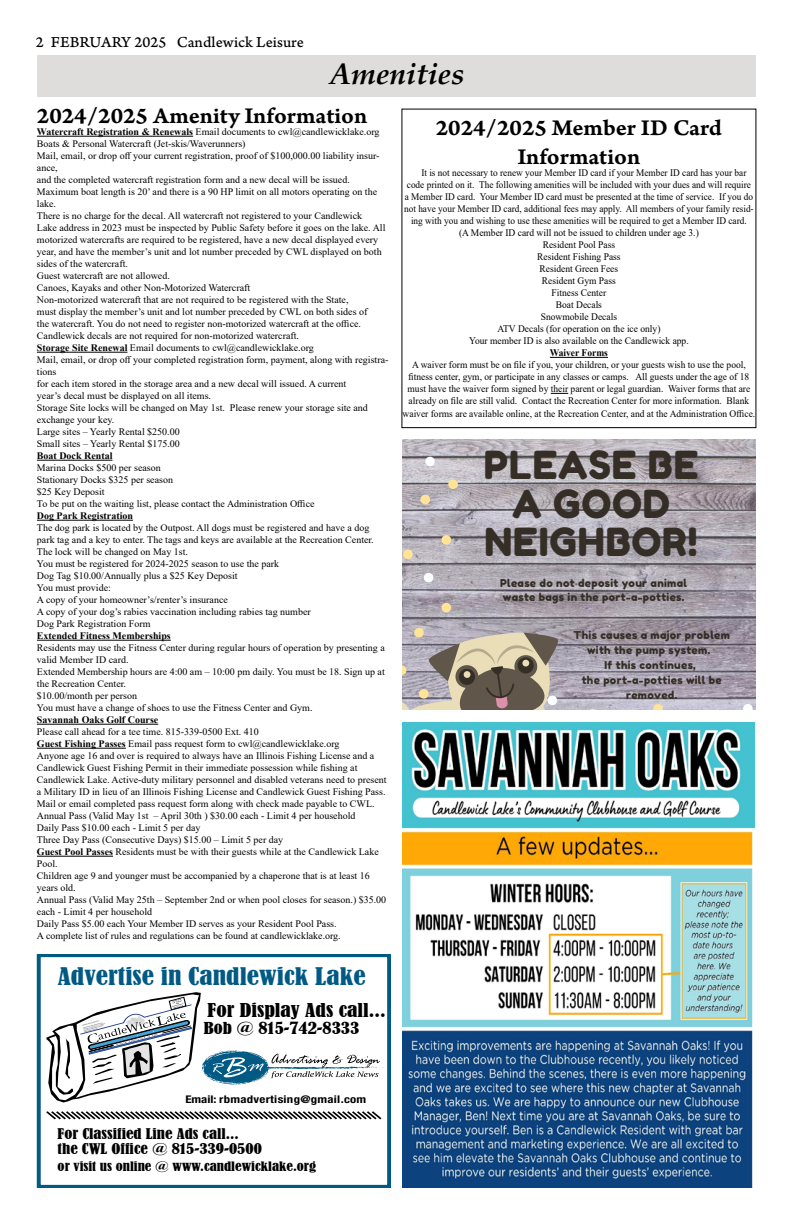
<style>
.page{position:relative;width:792px;height:1224px;background:#fff}
.page>*{position:absolute;margin:0;border:0;box-sizing:border-box;transform-origin:0 0}
.t1{font:38.6px/38.6px "Fredoka One";letter-spacing:.02em;color:#352e27;text-align:center}
.t2{font:italic 700 30px "Palatino Linotype";color:#000}
.t3{font:23.8px/28.8px "Arno Pro Smbd Caption";color:#000;text-align:center}
.t4{font:condensed 22.8px "Bernard";color:#005a84;scale:1.21 1}
.t5{font:condensed 17.9px "Bernard";color:#000;scale:1.21 1}
.t6{font:16px "Arno Pro Caption";color:#000}
.t7{font:condensed 15.5px "Bernard";color:#000;scale:1.21 1}
.t8{font:condensed 13.8px/15.5px "Bernard";color:#000;scale:1.21 1}
.t9{font:condensed 12.2px "Bernard";color:#000;scale:1.21 1}
.t10{font:10.8px/14.8px "Fredoka One";letter-spacing:.03em;color:#352e27;text-align:center}
.t11{font:700 condensed 10.6px "Helvetica Neue";letter-spacing:.02em;color:#000;scale:1.21 1}
.t12{font:10px/12px "Times New Roman";color:#000;text-align:center;scale:.95 1}
.t13{font:10px "Times New Roman";color:#000;scale:.93 1}
.t14{font:700 10px "Times New Roman";color:#000;scale:.95 1}
.t15{font:9.9px/12px "Times New Roman";color:#000}
.t16{font:700 9.9px "Times New Roman";color:#000}
.s1{font-weight:700}
.s2{font-family:"Bernard MT Condensed";font-stretch:normal}
</style>
<div class="page">
<div style="left:37px;top:55px;width:719px;height:42px;background:#dfdddc"></div>
<hr style="left:37px;top:136px;width:156px;height:1px;background:#000">
<hr style="left:37px;top:352px;width:90px;height:1px;background:#000">
<hr style="left:37px;top:460px;width:75px;height:1px;background:#000">
<hr style="left:37px;top:520px;width:96px;height:1px;background:#000">
<hr style="left:37px;top:640px;width:134px;height:1px;background:#000">
<hr style="left:37px;top:724px;width:121px;height:1px;background:#000">
<hr style="left:37px;top:748px;width:89px;height:1px;background:#000">
<hr style="left:37px;top:856px;width:76px;height:1px;background:#000">
<hr style="left:550px;top:357px;width:58px;height:1px;background:#000">
<svg style="left:551px;top:393px;width:17px;height:1px"></svg>
<svg style="left:37px;top:954px;width:354px;height:234px"></svg>
<img style="left:402px;top:722px;width:352px;height:466px">
<img style="left:402px;top:439px;width:353px;height:271px">
<svg style="left:653px;top:704px;width:10px;height:6px"></svg>
<svg style="left:743px;top:704px;width:10px;height:6px"></svg>
<svg style="left:442px;top:535px;width:9px;height:10px"></svg>
<svg style="left:420px;top:495px;width:10px;height:9px"></svg>
<svg style="left:425px;top:457px;width:10px;height:9px"></svg>
<svg style="left:424px;top:573px;width:9px;height:9px"></svg>
<svg style="left:442px;top:603px;width:9px;height:9px"></svg>
<svg style="left:448px;top:479px;width:10px;height:10px"></svg>
<svg style="left:403px;top:549px;width:10px;height:10px"></svg>
<svg style="left:402px;top:628px;width:157px;height:82px;background:#a2998f"></svg>
<h3 class="t6" style="left:36px;top:32px;width:269px">2 FEBRUARY 2025 Candlewick Leisure</h3>
<h2 class="t2" style="left:329px;top:53px;width:137px">Amenities</h2>
<h3 class="t3" style="left:37px;top:103px;width:332px">2024/2025 Amenity Information</h3>
<p class="t15" style="left:37px;top:126px;width:353px"><span class="s1">Watercraft Registration &amp; Renewals</span> Email documents to cwl@candlewicklake.org Boats &amp; Personal Watercraft (Jet-skis/Waverunners)<br>Mail, email, or drop off your current registration, proof of $100,000.00 liability insur&shy;ance,<br>and the completed watercraft registration form and a new decal will be issued.<br>Maximum boat length is 20’ and there is a 90 HP limit on all motors operating on the lake.<br>There is no charge for the decal. All watercraft not registered to your Candlewick<br>Lake address in 2023 must be inspected by Public Safety before it goes on the lake. All motorized watercrafts are required to be registered, have a new decal displayed every year, and have the member’s unit and lot number preceded by CWL displayed on both sides of the watercraft.<br>Guest watercraft are not allowed.<br>Canoes, Kayaks and other Non-Motorized Watercraft<br>Non-motorized watercraft that are not required to be registered with the State,<br>must display the member’s unit and lot number preceded by CWL on both sides of<br>the watercraft. You do not need to register non-motorized watercraft at the office.<br>Candlewick decals are not required for non-motorized watercraft.<br><span class="s1">Storage Site Renewal</span> Email documents to cwl@candlewicklake.org<br>Mail, email, or drop off your completed registration form, payment, along with registra&shy;tions<br>for each item stored in the storage area and a new decal will issued. A current<br>year’s decal must be displayed on all items.<br>Storage Site locks will be changed on May 1st. Please renew your storage site and exchange your key.<br>Large sites – Yearly Rental $250.00<br>Small sites – Yearly Rental $175.00</p>
<p class="t16" style="left:37px;top:449px;width:77px">Boat Dock Rental</p>
<p class="t15" style="left:37px;top:461px;width:279px">Marina Docks $500 per season<br>Stationary Docks $325 per season<br>$25 Key Deposit<br>To be put on the waiting list, please contact the Administration Office</p>
<p class="t16" style="left:37px;top:509px;width:98px">Dog Park Registration</p>
<p class="t15" style="left:37px;top:521px;width:338px">The dog park is located by the Outpost. All dogs must be registered and have a dog park tag and a key to enter. The tags and keys are available at the Recreation Center.<br>The lock will be changed on May 1st.<br>You must be registered for 2024-2025 season to use the park<br>Dog Tag $10.00/Annually plus a $25 Key Deposit<br>You must provide:<br>A copy of your homeowner’s/renter’s insurance<br>A copy of your dog’s rabies vaccination including rabies tag number<br>Dog Park Registration Form</p>
<p class="t16" style="left:37px;top:629px;width:135px">Extended Fitness Memberships</p>
<p class="t15" style="left:37px;top:641px;width:350px">Residents may use the Fitness Center during regular hours of operation by presenting a valid Member ID card.<br>Extended Membership hours are 4:00 am – 10:00 pm daily. You must be 18. Sign up at the Recreation Center.<br>$10.00/month per person<br>You must have a change of shoes to use the Fitness Center and Gym.</p>
<p class="t16" style="left:37px;top:713px;width:123px">Savannah Oaks Golf Course</p>
<p class="t15" style="left:37px;top:725px;width:351px">Please call ahead for a tee time. 815-339-0500 Ext. 410<br><span class="s1">Guest Fishing Passes</span> Email pass request form to cwl@candlewicklake.org<br>Anyone age 16 and over is required to always have an Illinois Fishing License and a Candlewick Guest Fishing Permit in their immediate possession while fishing at Candlewick Lake. Active-duty military personnel and disabled veterans need to present a Military ID in lieu of an Illinois Fishing License and Candlewick Guest Fishing Pass.<br>Mail or email completed pass request form along with check made payable to CWL.<br>Annual Pass (Valid May 1st – April 30th ) $30.00 each - Limit 4 per household<br>Daily Pass $10.00 each - Limit 5 per day<br>Three Day Pass (Consecutive Days) $15.00 – Limit 5 per day<br><span class="s1">Guest Pool Passes</span> Residents must be with their guests while at the Candlewick Lake Pool.<br>Children age 9 and younger must be accompanied by a chaperone that is at least 16 years old.<br>Annual Pass (Valid May 25th – September 2nd or when pool closes for season.) $35.00 each - Limit 4 per household<br>Daily Pass $5.00 each Your Member ID serves as your Resident Pool Pass.<br>A complete list of rules and regulations can be found at candlewicklake.org.</p>
<h3 class="t3" style="left:436px;top:115px;width:288px">2024/2025 Member ID Card<br>Information</h3>
<p class="t13" style="left:421px;top:166px;width:351px">It is not necessary to renew your Member ID card if your Member ID card has your bar</p>
<p class="t13" style="left:407px;top:178px;width:372px">code printed on it. The following amenities will be included with your dues and will require</p>
<p class="t13" style="left:405px;top:190px;width:376px">a Member ID card. Your Member ID card must be presented at the time of service. If you do</p>
<p class="t13" style="left:404px;top:202px;width:377px">not have your Member ID card, additional fees may apply. All members of your family resid-</p>
<p class="t13" style="left:411px;top:214px;width:363px">ing with you and wishing to use these amenities will be required to get a Member ID card.</p>
<p class="t12" style="left:459px;top:227px;width:254px">(A Member ID card will not be issued to children under age 3.)</p>
<p class="t12" style="left:543px;top:239px;width:78px">Resident Pool Pass</p>
<p class="t12" style="left:537px;top:251px;width:89px">Resident Fishing Pass</p>
<p class="t12" style="left:540px;top:263px;width:84px">Resident Green Fees</p>
<p class="t12" style="left:542px;top:275px;width:79px">Resident Gym Pass</p>
<p class="t12" style="left:552px;top:287px;width:59px">Fitness Center</p>
<p class="t12" style="left:556px;top:299px;width:50px">Boat Decals</p>
<p class="t12" style="left:541px;top:311px;width:82px">Snowmobile Decals</p>
<p class="t12" style="left:497px;top:323px;width:173px">ATV Decals (for operation on the ice only)</p>
<p class="t12" style="left:469px;top:335px;width:233px">Your member ID is also available on the Candlewick app.</p>
<p class="t14" style="left:550px;top:346px;width:63px">Waiver Forms</p>
<p class="t12" style="left:408px;top:359px;width:362px">A waiver form must be on file if you, your children, or your guests wish to use the pool, fitness center, gym, or participate in any classes or camps. All guests under the age of 18 must have the waiver form signed by their parent or legal guardian. Waiver forms that are already on file are still valid. Contact the Recreation Center for more information. Blank</p>
<p class="t12" style="left:403px;top:408px;width:373px">waiver forms are available online, at the Recreation Center, and at the Administration Office.</p>
<h1 class="t1" style="left:484px;top:445px;width:216px">PLEASE BE<br>A GOOD<br>NEIGHBOR!</h1>
<p class="t10" style="left:500px;top:575px;width:189px;text-align:left">Please do not deposit your animal waste bags in the port-a-potties.</p>
<p class="t10" style="left:574px;top:628px;width:158px">This causes a major problem with the pump system.<br>If this continues,<br>the port-a-potties will be removed.</p>
<h3 class="t4" style="left:58px;top:963px;width:256px">Advertise in Candlewick Lake</h3>
<h3 class="t5" style="left:208px;top:999px;width:149px">For Display Ads call...</h3>
<h3 class="t7" style="left:204px;top:1019px;width:130px">Bob @ 815-742-8333</h3>
<p class="t11" style="left:185px;top:1093px;width:151px">Email: rbmadvertising@gmail.com</p>
<h3 class="t8" style="left:58px;top:1126px;width:170px">For Classified Line Ads call... the CWL Office @ 815-<span class="s2">339</span>-<span class="s2">0500</span></h3>
<p class="t9" style="left:58px;top:1159px;width:215px">or visit us online @ www.candlewicklake.org</p>
</div>
